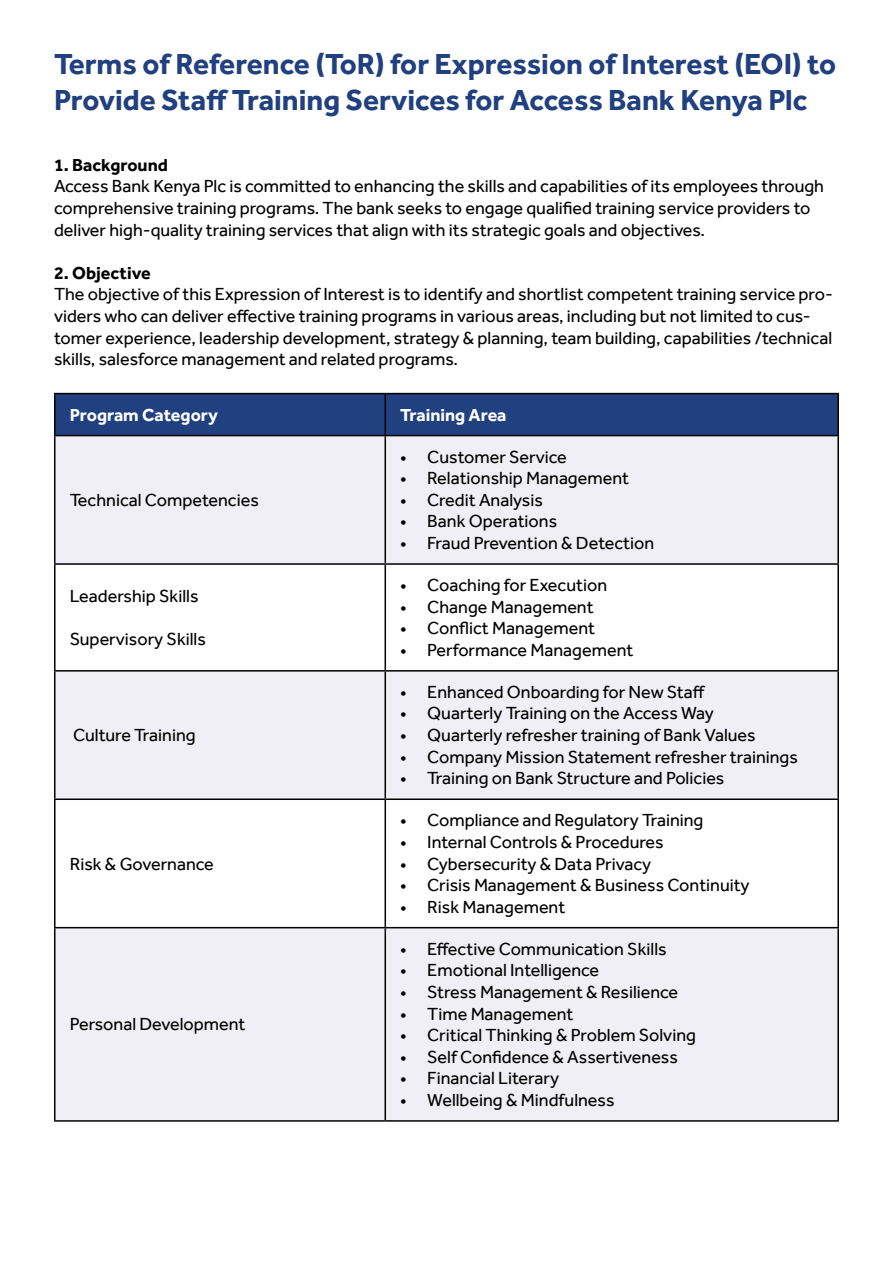
<style>
.page{position:relative;width:893px;height:1263px;background:#fff}
.page>*{position:absolute;margin:0;border:0;box-sizing:border-box;transform-origin:0 0}
.t1{font:700 30px/36px "Effra";color:#214080}
.t2{font:18px/21.6px "Effra";color:#000}
.t3{font:700 18px "Effra";color:#fff}
.t4{font:700 18px "Effra";color:#000}
</style>
<div class="page">
<div style="left:56px;top:394px;width:781px;height:41px;background:#214080"></div>
<svg style="left:56px;top:436px;width:781px;height:684px;fill:#f0eff5"></svg>
<hr style="left:54px;top:393px;width:331px;height:1px;background:#000">
<hr style="left:54px;top:394px;width:2px;height:41px;background:#000">
<hr style="left:385px;top:393px;width:454px;height:1px;background:#000">
<hr style="left:385px;top:394px;width:1px;height:41px;background:#000">
<hr style="left:837px;top:394px;width:2px;height:41px;background:#000">
<hr style="left:54px;top:435px;width:331px;height:1px;background:#000">
<hr style="left:54px;top:436px;width:2px;height:127px;background:#000">
<hr style="left:385px;top:435px;width:454px;height:1px;background:#000">
<hr style="left:385px;top:436px;width:1px;height:127px;background:#000">
<hr style="left:837px;top:436px;width:2px;height:127px;background:#000">
<hr style="left:54px;top:563px;width:331px;height:2px;background:#000">
<hr style="left:54px;top:565px;width:2px;height:105px;background:#000">
<hr style="left:385px;top:563px;width:454px;height:2px;background:#000">
<hr style="left:385px;top:565px;width:1px;height:105px;background:#000">
<hr style="left:837px;top:565px;width:2px;height:105px;background:#000">
<hr style="left:54px;top:670px;width:331px;height:2px;background:#000">
<hr style="left:54px;top:672px;width:2px;height:126px;background:#000">
<hr style="left:385px;top:670px;width:454px;height:2px;background:#000">
<hr style="left:385px;top:672px;width:1px;height:126px;background:#000">
<hr style="left:837px;top:672px;width:2px;height:126px;background:#000">
<hr style="left:54px;top:798px;width:331px;height:2px;background:#000">
<hr style="left:54px;top:800px;width:2px;height:127px;background:#000">
<hr style="left:385px;top:798px;width:454px;height:2px;background:#000">
<hr style="left:385px;top:800px;width:1px;height:127px;background:#000">
<hr style="left:837px;top:800px;width:2px;height:127px;background:#000">
<hr style="left:54px;top:927px;width:331px;height:1px;background:#000">
<hr style="left:54px;top:928px;width:2px;height:192px;background:#000">
<hr style="left:385px;top:927px;width:454px;height:1px;background:#000">
<hr style="left:385px;top:928px;width:1px;height:192px;background:#000">
<hr style="left:837px;top:928px;width:2px;height:192px;background:#000">
<hr style="left:54px;top:1120px;width:331px;height:2px;background:#000">
<hr style="left:385px;top:1120px;width:454px;height:2px;background:#000">
<h1 class="t1" style="left:54px;top:45px;width:784px">Terms of Reference (ToR) for Expression of Interest (EOI) to<br>Provide Staff Training Services for Access Bank Kenya Plc</h1>
<p class="t4" style="left:54px;top:154px;width:115px">1. Background</p>
<p class="t2" style="left:54px;top:175px;width:771px">Access Bank Kenya Plc is committed to enhancing the skills and capabilities of its employees through comprehensive training programs. The bank seeks to engage qualified training service providers to deliver high-quality training services that align with its strategic goals and objectives.</p>
<p class="t4" style="left:54px;top:262px;width:98px">2. Objective</p>
<p class="t2" style="left:54px;top:283px;width:780px">The objective of this Expression of Interest is to identify and shortlist competent training service pro&shy;viders who can deliver effective training programs in various areas, including but not limited to cus&shy;tomer experience, leadership development, strategy &amp; planning, team building, capabilities /technical skills, salesforce management and related programs.</p>
<p class="t3" style="left:70px;top:404px;width:150px">Program Category</p>
<p class="t3" style="left:400px;top:404px;width:108px">Training Area</p>
<p class="t2" style="left:70px;top:489px;width:191px">Technical Competencies</p>
<p class="t2" style="left:70px;top:585px;width:130px">Leadership Skills</p>
<p class="t2" style="left:70px;top:628px;width:138px">Supervisory Skills</p>
<p class="t2" style="left:73px;top:724px;width:124px">Culture Training</p>
<p class="t2" style="left:70px;top:852px;width:146px">Risk &amp; Governance</p>
<p class="t2" style="left:70px;top:1013px;width:177px">Personal Development</p>
<p class="t2" style="left:400px;top:446px;width:168px">• Customer Service</p>
<p class="t2" style="left:400px;top:467px;width:230px">• Relationship Management</p>
<p class="t2" style="left:400px;top:489px;width:144px">• Credit Analysis</p>
<p class="t2" style="left:400px;top:510px;width:158px">• Bank Operations</p>
<p class="t2" style="left:400px;top:532px;width:255px">• Fraud Prevention &amp; Detection</p>
<p class="t2" style="left:400px;top:574px;width:208px">• Coaching for Execution</p>
<p class="t2" style="left:400px;top:596px;width:195px">• Change Management</p>
<p class="t2" style="left:400px;top:617px;width:196px">• Conflict Management</p>
<p class="t2" style="left:400px;top:639px;width:235px">• Performance Management</p>
<p class="t2" style="left:400px;top:681px;width:307px">• Enhanced Onboarding for New Staff</p>
<p class="t2" style="left:400px;top:702px;width:315px">• Quarterly Training on the Access Way</p>
<p class="t2" style="left:400px;top:724px;width:357px">• Quarterly refresher training of Bank Values</p>
<p class="t2" style="left:400px;top:746px;width:399px">• Company Mission Statement refresher trainings</p>
<p class="t2" style="left:400px;top:767px;width:326px">• Training on Bank Structure and Policies</p>
<p class="t2" style="left:400px;top:809px;width:305px">• Compliance and Regulatory Training</p>
<p class="t2" style="left:400px;top:831px;width:265px">• Internal Controls &amp; Procedures</p>
<p class="t2" style="left:400px;top:852px;width:252px">• Cybersecurity &amp; Data Privacy</p>
<p class="t2" style="left:400px;top:874px;width:351px">• Crisis Management &amp; Business Continuity</p>
<p class="t2" style="left:400px;top:896px;width:167px">• Risk Management</p>
<p class="t2" style="left:400px;top:938px;width:268px">• Effective Communication Skills</p>
<p class="t2" style="left:400px;top:959px;width:201px">• Emotional Intelligence</p>
<p class="t2" style="left:400px;top:981px;width:279px">• Stress Management &amp; Resilience</p>
<p class="t2" style="left:400px;top:1002px;width:175px">• Time Management</p>
<p class="t2" style="left:400px;top:1024px;width:297px">• Critical Thinking &amp; Problem Solving</p>
<p class="t2" style="left:400px;top:1046px;width:279px">• Self Confidence &amp; Assertiveness</p>
<p class="t2" style="left:400px;top:1067px;width:160px">• Financial Literary</p>
<p class="t2" style="left:400px;top:1089px;width:216px">• Wellbeing &amp; Mindfulness</p>
</div>
